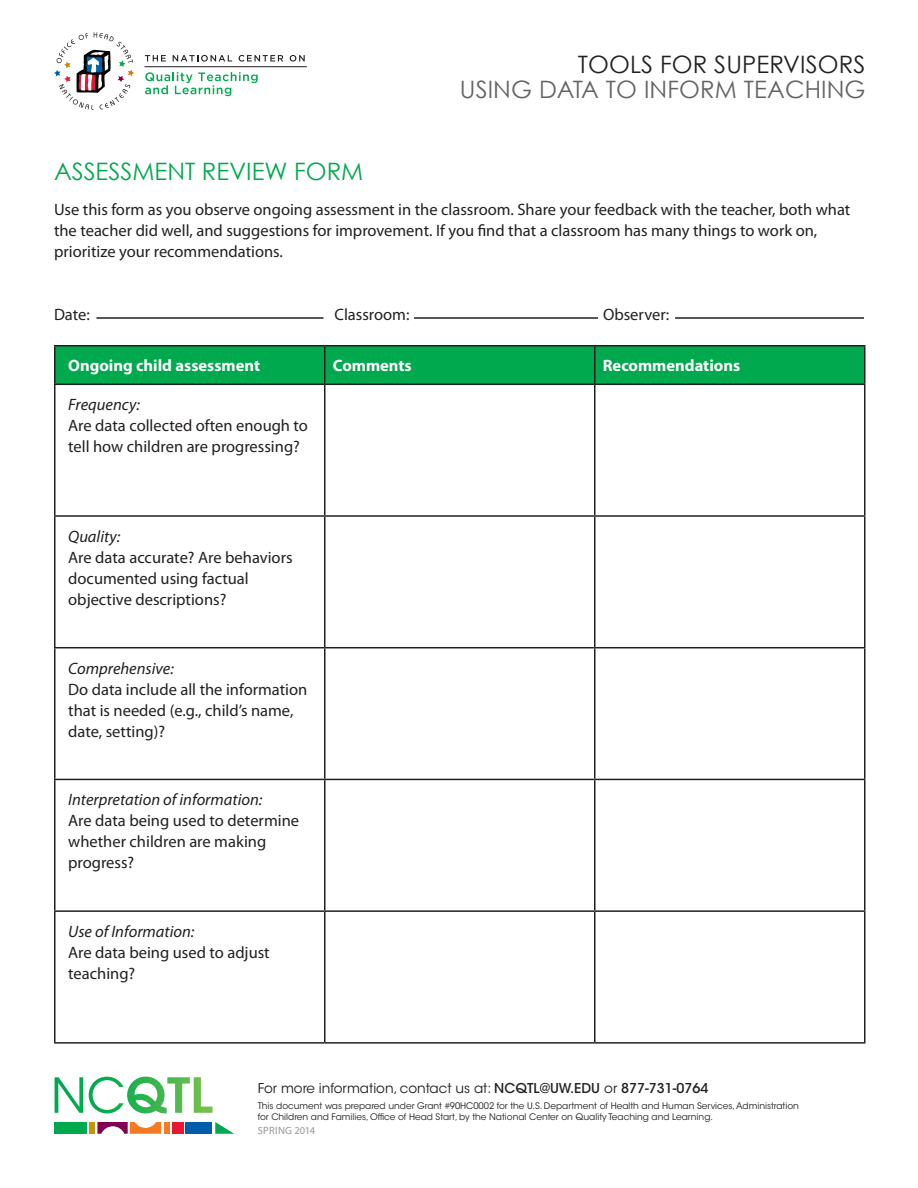
<style>
.page{position:relative;width:918px;height:1188px;background:#fff}
.page>*{position:absolute;margin:0;border:0;box-sizing:border-box;transform-origin:0 0}
.Sub_Topic{font:24px "Century Gothic";letter-spacing:.005em;color:#636366}
.t1{font:24px "Century Gothic";color:#00a94d}
.Topic{font:24px "Century Gothic";letter-spacing:.005em;color:#231f20}
.body{font:16.5px/21px "Myriad Pro";color:#231f20}
.body-2{font:700 16.5px "Myriad Pro";color:#fff}
.t2{font:13.5px "ITC Avant Garde Std";color:#231f20}
.t3{font:10.5px "Myriad Pro";letter-spacing:.02em;color:#939598}
.t4{font:9px/10.8px "ITC Avant Garde Std";color:#231f20}
.s1{font-style:italic}
.s2{font-weight:500}
</style>
<div class="page">
<div style="left:54px;top:1122px;width:33px;height:12px;background:#00a94d"></div>
<svg style="left:97px;top:1122px;width:64px;height:12px"></svg>
<div style="left:164px;top:1122px;width:6px;height:12px;background:#f47b21"></div>
<div style="left:185px;top:1122px;width:27px;height:12px;background:#015dab"></div>
<svg style="left:55px;top:1077px;width:158px;height:36px"></svg>
<svg style="left:215px;top:1122px;width:19px;height:12px"></svg>
<div style="left:172px;top:1122px;width:11px;height:12px;background:#e51836"></div>
<div style="left:89px;top:1122px;width:6px;height:12px;background:#c49608"></div>
<svg style="left:145px;top:55px;width:21px;height:6px"></svg>
<svg style="left:173px;top:55px;width:59px;height:7px"></svg>
<svg style="left:239px;top:55px;width:44px;height:7px"></svg>
<svg style="left:290px;top:55px;width:15px;height:7px"></svg>
<hr style="left:145px;top:66px;width:162px;height:1px;background:#231f20">
<svg style="left:145px;top:72px;width:113px;height:24px"></svg>
<svg style="left:54px;top:32px;width:80px;height:78px"></svg>
<div style="left:55px;top:346px;width:810px;height:38px;background:#00a94d"></div>
<hr style="left:54px;top:345px;width:271px;height:1px;background:#231f20">
<hr style="left:54px;top:347px;width:2px;height:37px;background:#231f20">
<hr style="left:325px;top:345px;width:270px;height:1px;background:#231f20">
<hr style="left:324px;top:347px;width:2px;height:37px;background:#231f20">
<hr style="left:595px;top:345px;width:271px;height:1px;background:#231f20">
<hr style="left:594px;top:347px;width:2px;height:37px;background:#231f20">
<hr style="left:864px;top:347px;width:2px;height:37px;background:#231f20">
<hr style="left:54px;top:384px;width:271px;height:1px;background:#231f20">
<hr style="left:325px;top:384px;width:270px;height:1px;background:#231f20">
<hr style="left:595px;top:384px;width:271px;height:1px;background:#231f20">
<hr style="left:54px;top:385px;width:2px;height:130px;background:#231f20">
<hr style="left:324px;top:385px;width:2px;height:130px;background:#231f20">
<hr style="left:594px;top:385px;width:2px;height:130px;background:#231f20">
<hr style="left:864px;top:385px;width:2px;height:130px;background:#231f20">
<hr style="left:54px;top:515px;width:271px;height:2px;background:#231f20">
<hr style="left:54px;top:517px;width:2px;height:130px;background:#231f20">
<hr style="left:325px;top:515px;width:270px;height:2px;background:#231f20">
<hr style="left:324px;top:517px;width:2px;height:130px;background:#231f20">
<hr style="left:595px;top:515px;width:271px;height:2px;background:#231f20">
<hr style="left:594px;top:517px;width:2px;height:130px;background:#231f20">
<hr style="left:864px;top:517px;width:2px;height:130px;background:#231f20">
<hr style="left:54px;top:647px;width:271px;height:1px;background:#231f20">
<hr style="left:54px;top:648px;width:2px;height:131px;background:#231f20">
<hr style="left:325px;top:647px;width:270px;height:1px;background:#231f20">
<hr style="left:324px;top:648px;width:2px;height:131px;background:#231f20">
<hr style="left:595px;top:647px;width:271px;height:1px;background:#231f20">
<hr style="left:594px;top:648px;width:2px;height:131px;background:#231f20">
<hr style="left:864px;top:648px;width:2px;height:131px;background:#231f20">
<hr style="left:54px;top:779px;width:271px;height:1px;background:#231f20">
<hr style="left:54px;top:780px;width:2px;height:130px;background:#231f20">
<hr style="left:325px;top:779px;width:270px;height:1px;background:#231f20">
<hr style="left:324px;top:780px;width:2px;height:130px;background:#231f20">
<hr style="left:595px;top:779px;width:271px;height:1px;background:#231f20">
<hr style="left:594px;top:780px;width:2px;height:130px;background:#231f20">
<hr style="left:864px;top:780px;width:2px;height:130px;background:#231f20">
<hr style="left:54px;top:910px;width:271px;height:2px;background:#231f20">
<hr style="left:54px;top:912px;width:2px;height:130px;background:#231f20">
<hr style="left:325px;top:910px;width:270px;height:2px;background:#231f20">
<hr style="left:324px;top:912px;width:2px;height:130px;background:#231f20">
<hr style="left:595px;top:910px;width:271px;height:2px;background:#231f20">
<hr style="left:594px;top:912px;width:2px;height:130px;background:#231f20">
<hr style="left:864px;top:912px;width:2px;height:130px;background:#231f20">
<hr style="left:54px;top:1042px;width:271px;height:2px;background:#231f20">
<hr style="left:325px;top:1042px;width:270px;height:2px;background:#231f20">
<hr style="left:595px;top:1042px;width:271px;height:2px;background:#231f20">
<hr style="left:96px;top:317px;width:228px;height:2px;background:#231f20">
<hr style="left:414px;top:317px;width:184px;height:2px;background:#231f20">
<hr style="left:675px;top:317px;width:189px;height:2px;background:#231f20">
<p class="Topic" style="left:578px;top:49px;width:289px">TOOLS FOR SUPERVISORS</p>
<p class="Sub_Topic" style="left:460px;top:75px;width:407px">USING DATA TO INFORM TEACHING</p>
<p class="t1" style="left:54px;top:157px;width:311px">ASSESSMENT REVIEW FORM</p>
<p class="body" style="left:54px;top:198px;width:798px">Use this form as you observe ongoing assessment in the classroom. Share your feedback with the teacher, both what the teacher did well, and suggestions for improvement. If you find that a classroom has many things to work on, prioritize your recommendations.</p>
<p class="body" style="left:54px;top:303px;width:37px">Date:</p>
<p class="body" style="left:334px;top:303px;width:77px">Classroom:</p>
<p class="body" style="left:603px;top:303px;width:68px">Observer:</p>
<p class="body-2" style="left:68px;top:355px;width:193px">Ongoing child assessment</p>
<p class="body-2" style="left:333px;top:355px;width:80px">Comments</p>
<p class="body-2" style="left:603px;top:355px;width:139px">Recommendations</p>
<p class="body" style="left:68px;top:394px;width:241px"><span class="s1">Frequency:<br></span>Are data collected often enough to tell how children are progressing?</p>
<p class="body" style="left:68px;top:526px;width:226px"><span class="s1">Quality:<br></span>Are data accurate? Are behaviors documented using factual objective descriptions?</p>
<p class="body" style="left:68px;top:657px;width:241px"><span class="s1">Comprehensive:<br></span>Do data include all the information that is needed (e.g., child’s name, date, setting)?</p>
<p class="body" style="left:68px;top:789px;width:232px"><span class="s1">Interpretation of information:<br></span>Are data being used to determine whether children are making progress?</p>
<p class="body" style="left:68px;top:921px;width:203px"><span class="s1">Use of Information:<br></span>Are data being used to adjust teaching?</p>
<p class="t2" style="left:258px;top:1080px;width:452px">For more information, contact us at: <span class="s2">NCQTL@UW.EDU</span> or <span class="s2">877-731-0764</span></p>
<p class="t3" style="left:258px;top:1124px;width:59px">SPRING 2014</p>
<p class="t4" style="left:258px;top:1101px;width:543px">This document was prepared under Grant #90HC0002 for the U.S. Department of Health and Human Services, Administration for Children and Families, Office of Head Start, by the National Center on Quality Teaching and Learning.</p>
</div>
